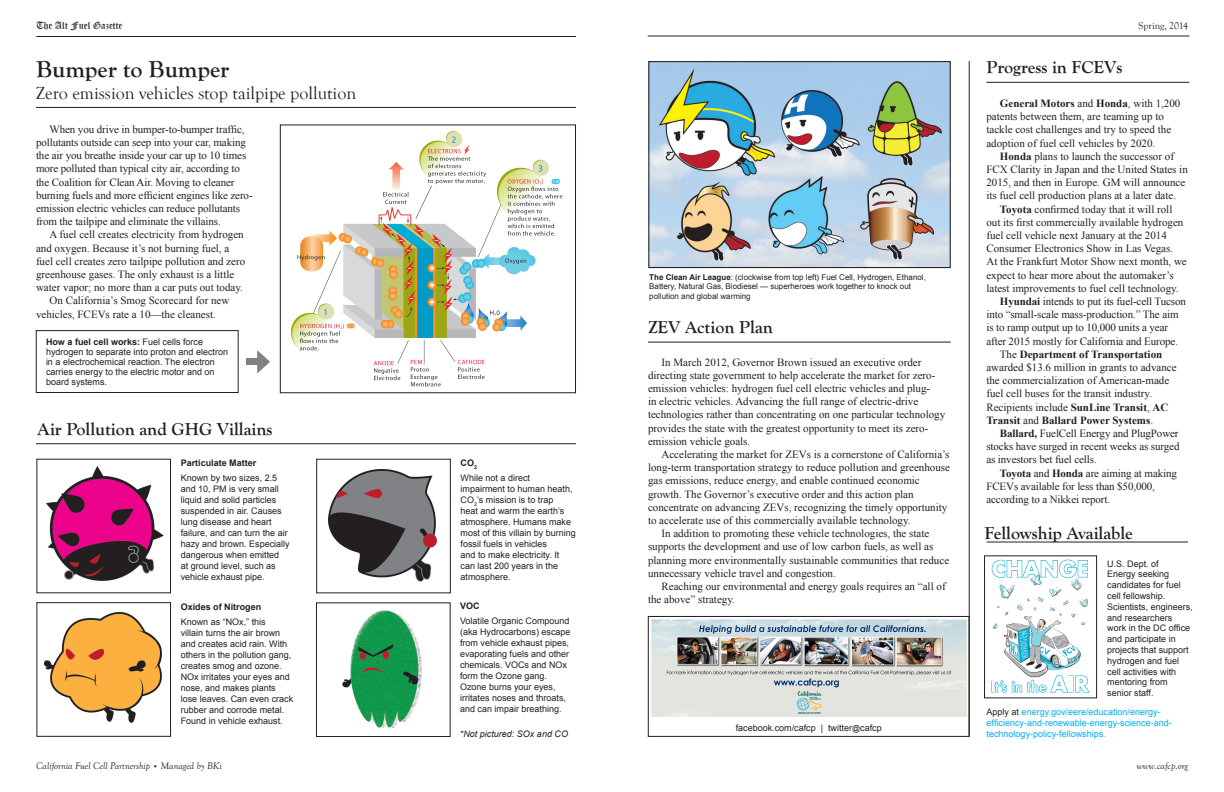
<style>
.page{position:relative;width:1224px;height:792px;background:#fff}
.page>*{position:absolute;margin:0;border:0;box-sizing:border-box;transform-origin:0 0}
.t1{font:700 24px "Goudy Old Style T";color:#231f20}
.t2{font:700 18px "Goudy Old Style T";color:#231f20}
.t3{font:18px "Goudy Old Style T";color:#231f20}
.Cell_Bold{font:11px/13.2px "Times New Roman";color:#231f20}
.t4{font:italic 10px "Goudy Old Style T";color:#231f20}
.t5{font:10px "Old English Text";color:#231f20}
.t6{font:10px "Goudy Old Style T";color:#231f20}
.t7{font:9px/11px "Arial";color:#231f20}
.t8{font:9px/10.8px "Arial";color:#00aeef}
.t9{font:700 9px "Arial";color:#231f20}
.t10{font:italic 9px "Arial";color:#231f20}
.t11{font:8px/9.6px "Arial";color:#231f20}
.s1{font-weight:700}
.s2{font-style:normal;font-size:8px}
.s3{font-size:8px}
.s4{color:#231f20}
</style>
<div class="page">
<hr style="left:36px;top:36px;width:540px;height:1px;background:#231f20">
<hr style="left:648px;top:36px;width:541px;height:1px;background:#231f20">
<img style="left:46px;top:467px;width:117px;height:113px">
<img style="left:44px;top:613px;width:118px;height:109px">
<div style="left:37px;top:602px;width:134px;height:135px;border:1px solid #231f20"></div>
<img style="left:329px;top:469px;width:108px;height:112px">
<div style="left:316px;top:459px;width:135px;height:134px;border:1px solid #231f20"></div>
<img style="left:342px;top:610px;width:80px;height:119px">
<div style="left:316px;top:603px;width:134px;height:134px;border:1px solid #231f20"></div>
<hr style="left:986px;top:82px;width:203px;height:1px;background:#231f20">
<img style="left:651px;top:619px;width:316px;height:98px">
<div style="left:648px;top:616px;width:321px;height:121px;border:1px solid #231f20"></div>
<svg style="left:991px;top:559px;width:99px;height:134px"></svg>
<div style="left:984px;top:556px;width:113px;height:142px;border:1px solid #231f20"></div>
<hr style="left:648px;top:342px;width:303px;height:1px;background:#231f20">
<img style="left:650px;top:63px;width:299px;height:203px">
<div style="left:648px;top:61px;width:303px;height:207px;border:1px solid #231f20"></div>
<hr style="left:36px;top:107px;width:540px;height:1px;background:#231f20">
<img style="left:291px;top:131px;width:272px;height:256px">
<hr style="left:36px;top:443px;width:540px;height:1px;background:#231f20">
<div style="left:280px;top:125px;width:296px;height:268px;border:1px solid #231f20"></div>
<div style="left:36px;top:330px;width:202px;height:63px;border:1px solid #231f20"></div>
<svg style="left:246px;top:350px;width:24px;height:24px"></svg>
<div style="left:246px;top:359px;width:13px;height:6px;background:#808285"></div>
<hr style="left:987px;top:542px;width:201px;height:1px;background:#231f20">
<hr style="left:969px;top:61px;width:1px;height:676px;background:#231f20">
<p class="t5" style="left:36px;top:19px;width:88px">The Alt Fuel Gazette</p>
<p class="t6" style="left:1138px;top:20px;width:51px">Spring, 2014</p>
<p class="t1" style="left:36px;top:56px;width:195px">Bumper to Bumper</p>
<p class="t3" style="left:36px;top:83px;width:322px">Zero emission vehicles stop tailpipe pollution</p>
<p class="Cell_Bold" style="left:36px;top:122px;width:218px;text-indent:14px">When you drive in bumper-to-bumper traffic, pollutants outside can seep into your car, making the air you breathe inside your car up to 10 times more polluted than typical city air, according to the Coalition for Clean Air. Moving to cleaner burning fuels and more efficient engines like zero&shy;emission electric vehicles can reduce pollutants from the tailpipe and eliminate the villains.</p>
<p class="Cell_Bold" style="left:36px;top:228px;width:211px;text-indent:14px">A fuel cell creates electricity from hydrogen and oxygen. Because it’s not burning fuel, a fuel cell creates zero tailpipe pollution and zero greenhouse gases. The only exhaust is a little water vapor; no more than a car puts out today.</p>
<p class="Cell_Bold" style="left:36px;top:294px;width:195px;text-indent:14px">On California’s Smog Scorecard for new vehicles, FCEVs rate a 10—the cleanest.</p>
<p class="t7" style="left:46px;top:336px;width:184px;line-height:10px"><span class="s1">How a fuel cell works:</span> Fuel cells force hydrogen to separate into proton and electron in a electrochemical reaction. The electron carries energy to the electric motor and on board systems.</p>
<p class="t2" style="left:38px;top:419px;width:236px">Air Pollution and GHG Villains</p>
<p class="t9" style="left:181px;top:456px;width:77px">Particulate Matter</p>
<p class="t7" style="left:181px;top:472px;width:111px">Known by two sizes, 2.5 and 10, PM is very small liquid and solid particles suspended in air. Causes lung disease and heart failure, and can turn the air hazy and brown. Especially dangerous when emitted<br>at ground level, such as vehicle exhaust pipe.</p>
<p class="t9" style="left:181px;top:600px;width:82px">Oxides of Nitrogen</p>
<p class="t7" style="left:181px;top:616px;width:114px">Known as “NOx,” this<br>villain turns the air brown and creates acid rain. With others in the pollution gang, creates smog and ozone.<br>NOx irritates your eyes and nose, and makes plants lose leaves. Can even crack rubber and corrode metal.<br>Found in vehicle exhaust.</p>
<p class="t4" style="left:36px;top:760px;width:188px">California Fuel Cell Partnership <span class="s2">•</span> Managed by BKi</p>
<p class="t9" style="left:461px;top:457px;width:18px">CO<sub>2</sub></p>
<p class="t7" style="left:461px;top:472px;width:117px">While not a direct impairment to human heath,<br>CO<sub>2</sub>’s mission is to trap<br>heat and warm the earth’s atmosphere. Humans make most of this villain by burning fossil fuels in vehicles<br>and to make electricity. It can last 200 years in the atmosphere.</p>
<p class="t9" style="left:460px;top:600px;width:21px">VOC</p>
<p class="t7" style="left:460px;top:615px;width:112px">Volatile Organic Compound (aka Hydrocarbons) escape from vehicle exhaust pipes, evaporating fuels and other chemicals. VOCs and NOx form the Ozone gang.<br>Ozone burns your eyes, irritates noses and throats, and can impair breathing.</p>
<p class="t10" style="left:460px;top:728px;width:110px">*Not pictured: SOx and CO</p>
<p class="t11" style="left:649px;top:272px;width:278px"><span class="s1">The Clean Air League</span>: (clockwise from top left) Fuel Cell, Hydrogen, Ethanol,<br>Battery, Natural Gas, Biodiesel — superheroes work together to knock out pollution and global warming</p>
<p class="t2" style="left:648px;top:317px;width:126px">ZEV Action Plan</p>
<p class="Cell_Bold" style="left:648px;top:355px;width:299px;text-indent:14px">In March 2012, Governor Brown issued an executive order directing state government to help accelerate the market for zero&shy;emission vehicles: hydrogen fuel cell electric vehicles and plug-<br>in electric vehicles. Advancing the full range of electric-drive technologies rather than concentrating on one particular technology provides the state with the greatest opportunity to meet its zero&shy;emission vehicle goals.</p>
<p class="Cell_Bold" style="left:648px;top:448px;width:304px;text-indent:14px">Accelerating the market for ZEVs is a cornerstone of California’s long-term transportation strategy to reduce pollution and greenhouse gas emissions, reduce energy, and enable continued economic growth. The Governor’s executive order and this action plan concentrate on advancing ZEVs, recognizing the timely opportunity to accelerate use of this commercially available technology.</p>
<p class="Cell_Bold" style="left:648px;top:527px;width:303px;text-indent:14px">In addition to promoting these vehicle technologies, the state supports the development and use of low carbon fuels, as well as planning more environmentally sustainable communities that reduce unnecessary vehicle travel and congestion.</p>
<p class="Cell_Bold" style="left:648px;top:580px;width:299px;text-indent:14px">Reaching our environmental and energy goals requires an “all of the above” strategy.</p>
<p class="t7" style="left:736px;top:722px;width:148px">facebook.com/cafcp | twitter<span class="s3">@</span>cafcp</p>
<p class="t2" style="left:986px;top:57px;width:138px">Progress in FCEVs</p>
<p class="Cell_Bold" style="left:986px;top:96px;width:196px;text-indent:14px"><span class="s1">General Motors</span> and <span class="s1">Honda</span>, with 1,200 patents between them, are teaming up to tackle cost challenges and try to speed the adoption of fuel cell vehicles by 2020.</p>
<p class="Cell_Bold" style="left:986px;top:149px;width:203px;text-indent:14px"><span class="s1">Honda</span> plans to launch the successor of FCX Clarity in Japan and the United States in 2015, and then in Europe. GM will announce its fuel cell production plans at a later date.</p>
<p class="Cell_Bold" style="left:986px;top:202px;width:202px;text-indent:14px"><span class="s1">Toyota</span> confirmed today that it will roll out its first commercially available hydrogen fuel cell vehicle next January at the 2014<br>Consumer Electronics Show in Las Vegas.<br>At the Frankfurt Motor Show next month, we expect to hear more about the automaker’s latest improvements to fuel cell technology.</p>
<p class="Cell_Bold" style="left:986px;top:294px;width:201px;text-indent:14px"><span class="s1">Hyundai</span> intends to put its fuel-cell Tucson into “small-scale mass-production.” The aim is to ramp output up to 10,000 units a year after 2015 mostly for California and Europe.</p>
<p class="Cell_Bold" style="left:986px;top:347px;width:192px;text-indent:14px">The <span class="s1">Department of Transportation </span>awarded $13.6 million in grants to advance the commercialization of American-made fuel cell buses for the transit industry.<br>Recipients include <span class="s1">SunLine Transit</span>, <span class="s1">AC Transit</span> and <span class="s1">Ballard Power Systems</span>.</p>
<p class="Cell_Bold" style="left:986px;top:426px;width:195px;text-align:justify;text-indent:14px"><span class="s1">Ballard,</span> FuelCell Energy and PlugPower stocks have surged in recent weeks as surged as investors bet fuel cells.</p>
<p class="Cell_Bold" style="left:986px;top:466px;width:192px;text-indent:14px"><span class="s1">Toyota</span> and <span class="s1">Honda</span> are aiming at making<br>FCEVs available for less than $50,000, according to a Nikkei report.</p>
<p class="t2" style="left:984px;top:523px;width:150px">Fellowship Available</p>
<p class="t7" style="left:1107px;top:558px;width:87px">U.S. Dept. of<br>Energy seeking candidates for fuel cell fellowship.<br>Scientists, engineers, and researchers work in the DC office and participate in projects that support hydrogen and fuel cell activities with mentoring from senior staff.</p>
<p class="t8" style="left:987px;top:706px;width:187px"><span class="s4">Apply at</span> energy.gov/eere/education/energy&shy;efficiency-and-renewable-energy-science-and&shy;technology-policy-fellowships.</p>
<p class="t4" style="left:1137px;top:760px;width:53px">www.cafcp.org</p>
</div>
